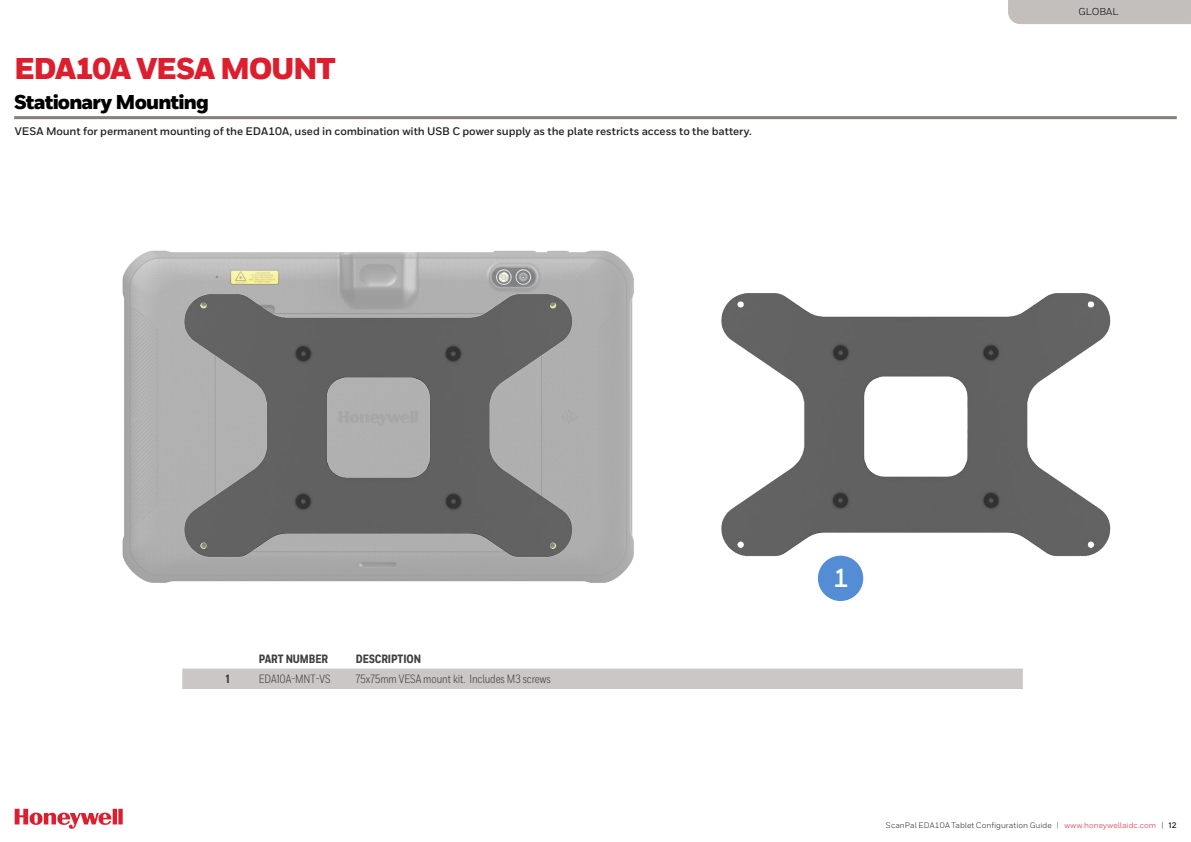
<style>
.page{position:relative;width:1191px;height:842px;background:#fff}
.page>*{position:absolute;margin:0;border:0;box-sizing:border-box;transform-origin:0 0}
.Catalog__Section_Tit{font:900 30px "Honeywell Sans";letter-spacing:-.05em;color:#dc1f2e}
.Subtitle{font:700 26px "Honeywell Sans";color:#fff}
.Catalog__Section_Sub{font:900 20px "Honeywell Sans";letter-spacing:-.045em;color:#000}
.Catalog__Description{font:12px "Honeywell Cond";letter-spacing:-.005em;color:#3e3e3f}
.Catalog__SKU{font:800 12px "Honeywell Cond";letter-spacing:-.005em;color:#3e3e3f}
.Catalog__SKU-2{font:12px "Honeywell Cond";letter-spacing:-.005em;color:#3e3e3f}
.Catalog__Heading_2{font:700 11px "Honeywell Sans";letter-spacing:-.01em;color:#231f20}
.t1{font:10px "Honeywell Sans";letter-spacing:.005em;color:#000}
.t2{font:8px "Honeywell Sans";letter-spacing:.005em;color:#231f20}
.s1{color:#dc1f2e}
.s2{font-weight:700}
</style>
<div class="page">
<svg style="left:15px;top:809px;width:108px;height:20px"></svg>
<div style="left:1008px;top:0;width:183px;height:24px;background:#c2bfbd"></div>
<hr style="left:14px;top:116px;width:1162px;height:3px;background:#867f7c">
<img style="left:122px;top:250px;width:512px;height:333px">
<div style="left:182px;top:668px;width:840px;height:21px;background:#cbc7c6"></div>
<div style="left:818px;top:556px;width:45px;height:45px;background:#548dd4;border-radius:50%"></div>
<img style="left:167px;top:266px;width:422px;height:305px">
<img style="left:721px;top:293px;width:390px;height:277px">
<p class="Catalog__Section_Tit" style="left:14px;top:50px;width:323px">EDA10A VESA MOUNT</p>
<p class="Catalog__Section_Sub" style="left:14px;top:90px;width:196px">Stationary Mounting</p>
<p class="Catalog__Heading_2" style="left:15px;top:124px;width:738px">VESA Mount for permanent mounting of the EDA10A, used in combination with USB C power supply as the plate restricts access to the battery.</p>
<p class="t1" style="left:1078px;top:6px;width:42px">GLOBAL</p>
<p class="Catalog__SKU" style="left:259px;top:651px;width:71px">PART NUMBER</p>
<p class="Catalog__SKU" style="left:356px;top:651px;width:67px">DESCRIPTION</p>
<p class="Catalog__SKU" style="left:226px;top:672px;width:5px">1</p>
<p class="Catalog__SKU-2" style="left:259px;top:672px;width:73px">EDA10A-MNT-VS</p>
<p class="Catalog__Description" style="left:356px;top:672px;width:196px">75x75mm VESA mount kit. Includes M3 screws</p>
<p class="Subtitle" style="left:833px;top:562px;width:18px">1</p>
<p class="t2" style="left:886px;top:820px;width:292px">ScanPal EDA10A Tablet Configuration Guide | <span class="s1">www.honeywellaidc.com</span> | <span class="s2">12</span></p>
</div>
